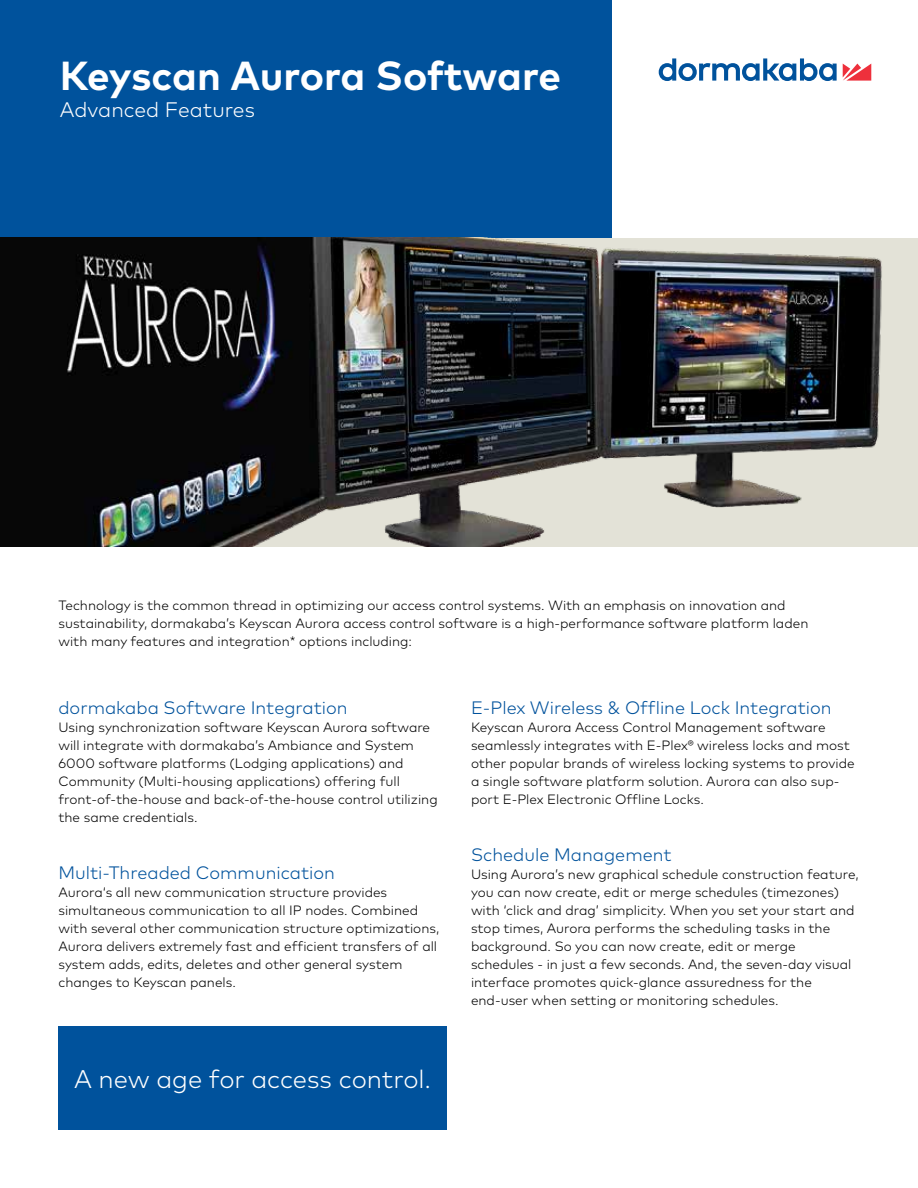
<style>
.page{position:relative;width:918px;height:1188px;background:#fff}
.page>*{position:absolute;margin:0;border:0;box-sizing:border-box;transform-origin:0 0}
.t1{font:700 40.5px "Mark Pro";letter-spacing:-.01em;color:#fff}
.t2{font:300 25.5px "Mark Pro";color:#fff}
.t3{font:300 21px "Mark Pro";color:#fff}
.t4{font:300 18px "Mark Pro";color:#00529c}
.t5{font:300 13.5px/18px "Mark Pro";color:#000}
</style>
<div class="page">
<div style="left:0;top:0;width:612px;height:238px;background:#00529c"></div>
<svg style="left:843px;top:64px;width:28px;height:17px"></svg>
<svg style="left:659px;top:58px;width:178px;height:23px"></svg>
<img style="left:0;top:238px;width:902px;height:308px">
<div style="left:58px;top:1026px;width:389px;height:103px;background:#00529c"></div>
<h1 class="t1" style="left:60px;top:45px;width:503px">Keyscan Aurora Software</h1>
<h3 class="t3" style="left:60px;top:94px;width:197px">Advanced Features</h3>
<p class="t5" style="left:58px;top:595px;width:751px">Technology is the common thread in optimizing our access control systems. With an emphasis on innovation and sustainability, dormakaba’s Keyscan Aurora access control software is a high-performance software platform laden with many features and integration* options including:</p>
<h3 class="t4" style="left:58px;top:694px;width:291px">dormakaba Software Integration</h3>
<p class="t5" style="left:58px;top:717px;width:381px">Using synchronization software Keyscan Aurora software will integrate with dormakaba’s Ambiance and System 6000 software platforms (Lodging applications) and Community (Multi-housing applications) offering full front-of-the-house and back-of-the-house control utilizing the same credentials.</p>
<h3 class="t4" style="left:58px;top:859px;width:278px">Multi-Threaded Communication</h3>
<p class="t5" style="left:58px;top:882px;width:382px">Aurora‘s all new communication structure provides simultaneous communication to all IP nodes. Combined with several other communication structure optimizations, Aurora delivers extremely fast and efficient transfers of all system adds, edits, deletes and other general system changes to Keyscan panels.</p>
<h2 class="t2" style="left:74px;top:1060px;width:359px">A new age for access control.</h2>
<h3 class="t4" style="left:471px;top:694px;width:362px">E-Plex Wireless &amp; Offline Lock Integration</h3>
<p class="t5" style="left:471px;top:717px;width:385px">Keyscan Aurora Access Control Management software seamlessly integrates with E-Plex® wireless locks and most other popular brands of wireless locking systems to provide a single software platform solution. Aurora can also sup&shy;port E-Plex Electronic Offline Locks.</p>
<h3 class="t4" style="left:471px;top:841px;width:202px">Schedule Management</h3>
<p class="t5" style="left:471px;top:864px;width:389px">Using Aurora’s new graphical schedule construction feature, you can now create, edit or merge schedules (timezones) with ‘click and drag’ simplicity. When you set your start and stop times, Aurora performs the scheduling tasks in the background. So you can now create, edit or merge schedules - in just a few seconds. And, the seven-day visual interface promotes quick-glance assuredness for the end-user when setting or monitoring schedules.</p>
</div>
